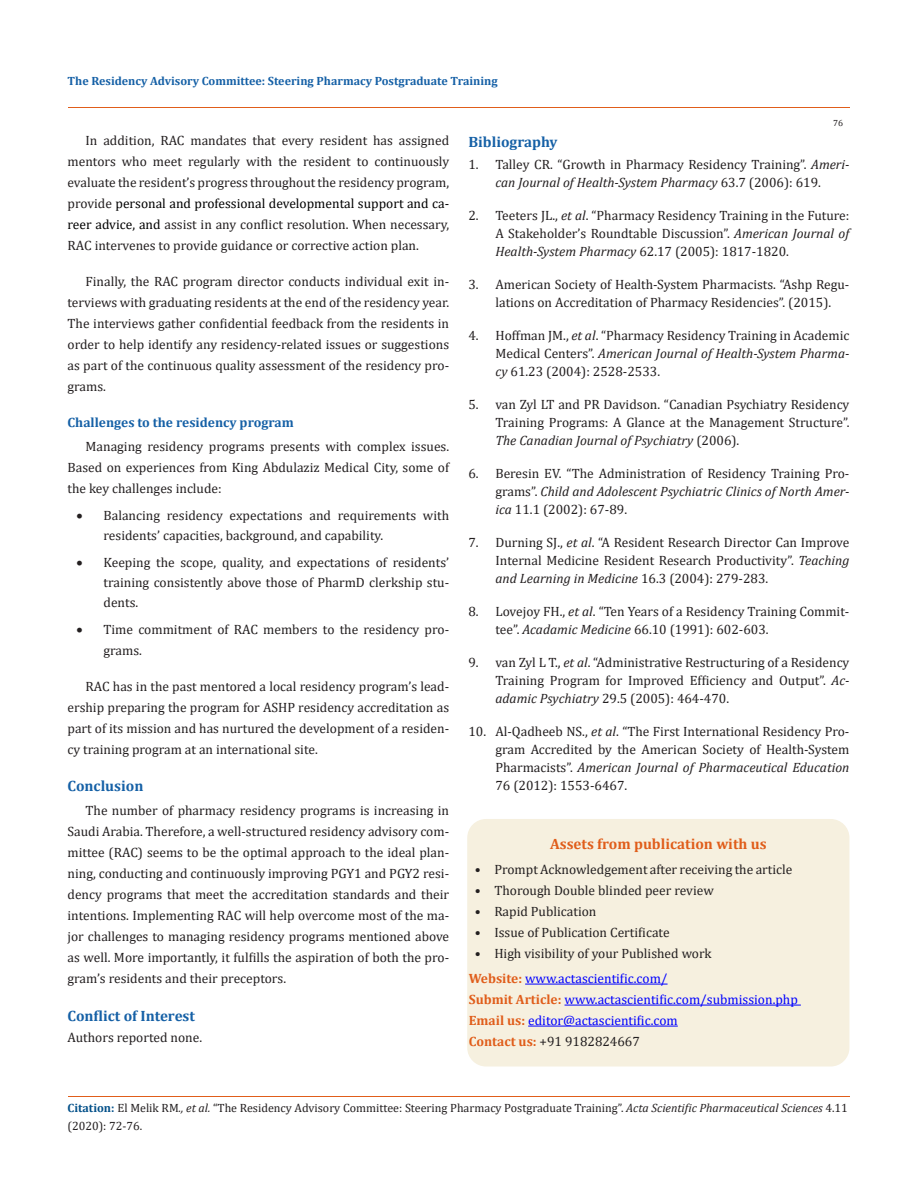
<style>
.page{position:relative;width:917px;height:1188px;background:#fff}
.page>*{position:absolute;margin:0;border:0;box-sizing:border-box;transform-origin:0 0}
.No_Spacing{font:700 15px "Cambria";color:#1560a6}
.t1{font:700 15px "Cambria";color:#e05d1a}
.No_Spacing-2{font:13.5px/21px "Cambria";color:#231f20;text-align:justify}
.t2{font:13.5px "Cambria";color:#00f}
.t3{font:700 13.5px "Cambria";color:#1560a6}
.t4{font:12px/18px "Cambria";color:#231f20}
.t5{font:700 12px "Cambria";color:#1560a6}
.t6{font:9px "Cambria";color:#231f20}
.s1{color:#000}
.s2{font-style:italic}
.s3{font-weight:700;color:#e05d1a}
.s4{font-weight:700;color:#035089}
</style>
<div class="page">
<div style="left:468px;top:820px;width:380px;height:246px;background:#f6f0df;border-radius:18px"></div>
<div style="left:467px;top:819px;width:382px;height:247px;border:2px solid #f6f0df;border-radius:18px"></div>
<hr style="left:525px;top:984px;width:142px;height:1px;background:#00f">
<hr style="left:564px;top:1005px;width:236px;height:1px;background:#00f">
<hr style="left:528px;top:1026px;width:149px;height:1px;background:#00f">
<hr style="left:68px;top:108px;width:781px;height:1px;background:#e05d1a">
<hr style="left:68px;top:1096px;width:781px;height:1px;background:#e05d1a">
<p class="t5" style="left:68px;top:73px;width:432px">The Residency Advisory Committee: Steering Pharmacy Postgraduate Training</p>
<p class="t6" style="left:833px;top:118px;width:11px">76</p>
<p class="No_Spacing-2" style="left:68px;top:130px;width:383px;text-indent:18px">In addition, RAC mandates that every resident has assigned mentors who meet regularly with the resident to continuously evaluate the resident’s progress throughout the residency program, provide <span class="s1">personal and professional developmental support and ca&shy;reer advice, and</span> assist in any conflict resolution. When necessary, RAC intervenes to provide guidance or corrective action plan.</p>
<p class="No_Spacing-2" style="left:68px;top:271px;width:383px;text-indent:18px">Finally, the RAC program director conducts individual exit in&shy;terviews with graduating residents at the end of the residency year.<br>The interviews gather confidential feedback from the residents in order to help identify any residency-related issues or suggestions as part of the continuous quality assessment of the residency pro&shy;grams.</p>
<p class="t3" style="left:68px;top:412px;width:228px">Challenges to the residency program</p>
<p class="No_Spacing-2" style="left:68px;top:435px;width:383px;text-indent:18px">Managing residency programs presents with complex issues.<br>Based on experiences from King Abdulaziz Medical City, some of the key challenges include:</p>
<p class="No_Spacing-2" style="left:104px;top:505px;width:347px;line-height:20.2px;text-indent:-27px">• Balancing residency expectations and requirements with residents’ capacities, background, and capability.</p>
<p class="No_Spacing-2" style="left:104px;top:552px;width:347px;line-height:20.2px;text-indent:-27px">• Keeping the scope, quality, and expectations of residents’ training consistently above those of PharmD clerkship stu&shy;dents.</p>
<p class="No_Spacing-2" style="left:104px;top:620px;width:347px;line-height:20.2px;text-indent:-27px">• Time commitment of RAC members to the residency pro&shy;grams.</p>
<p class="No_Spacing-2" style="left:68px;top:675px;width:383px;text-indent:18px">RAC has in the past mentored a local residency program’s lead&shy;ership preparing the program for ASHP residency accreditation as part of its mission and has nurtured the development of a residen&shy;cy training program at an international site.</p>
<p class="No_Spacing" style="left:68px;top:775px;width:77px">Conclusion</p>
<p class="No_Spacing-2" style="left:68px;top:800px;width:383px;text-indent:18px">The number of pharmacy residency programs is increasing in Saudi Arabia. Therefore, a well-structured residency advisory com&shy;mittee (RAC) seems to be the optimal approach to the ideal plan&shy;ning, conducting and continuously improving PGY1 and PGY2 resi&shy;dency programs that meet the accreditation standards and their intentions. Implementing RAC will help overcome most of the ma&shy;jor challenges to managing residency programs mentioned above as well. More importantly, it fulfills the aspiration of both the pro&shy;gram’s residents and their preceptors.</p>
<p class="No_Spacing" style="left:68px;top:1005px;width:129px">Conflict of Interest</p>
<p class="No_Spacing-2" style="left:68px;top:1026px;width:136px">Authors reported none.</p>
<p class="No_Spacing" style="left:468px;top:131px;width:91px">Bibliography</p>
<p class="No_Spacing-2" style="left:468px;top:155px;width:382px;line-height:18px;text-align:center">1. Talley CR. “Growth in Pharmacy Residency Training”. <span class="s2">Ameri&shy;can Journal of Health-System Pharmacy</span> 63.7 (2006): 619.</p>
<p class="No_Spacing-2" style="left:495px;top:206px;width:355px;line-height:18px;text-indent:-27px">2. Teeters JL., <span class="s2">et al</span>. “Pharmacy Residency Training in the Future:<br>A Stakeholder’s Roundtable Discussion”. <span class="s2">American Journal of Health-System Pharmacy</span> 62.17 (2005): 1817-1820.</p>
<p class="No_Spacing-2" style="left:495px;top:275px;width:355px;line-height:18px;text-indent:-27px">3. American Society of Health-System Pharmacists. “Ashp Regu&shy;lations on Accreditation of Pharmacy Residencies”. (2015).</p>
<p class="No_Spacing-2" style="left:495px;top:326px;width:355px;line-height:18px;text-indent:-27px">4. Hoffman JM., <span class="s2">et al</span>. “Pharmacy Residency Training in Academic Medical Centers”. <span class="s2">American Journal of Health-System Pharma&shy;cy</span> 61.23 (2004): 2528-2533.</p>
<p class="No_Spacing-2" style="left:495px;top:395px;width:355px;line-height:18px;text-indent:-27px">5. van Zyl LT and PR Davidson. “Canadian Psychiatry Residency Training Programs: A Glance at the Management Structure”.<br><span class="s2">The Canadian Journal of Psychiatry</span> (2006).</p>
<p class="No_Spacing-2" style="left:495px;top:464px;width:355px;line-height:18px;text-indent:-27px">6. Beresin EV. “The Administration of Residency Training Pro&shy;grams”. <span class="s2">Child and Adolescent Psychiatric Clinics of North Amer&shy;ica</span> 11.1 (2002): 67-89.</p>
<p class="No_Spacing-2" style="left:495px;top:533px;width:355px;line-height:18px;text-indent:-27px">7. Durning SJ., <span class="s2">et al</span>. “A Resident Research Director Can Improve Internal Medicine Resident Research Productivity”. <span class="s2">Teaching and Learning in Medicine</span> 16.3 (2004): 279-283.</p>
<p class="No_Spacing-2" style="left:495px;top:602px;width:355px;line-height:18px;text-indent:-27px">8. Lovejoy FH., <span class="s2">et al</span>. “Ten Years of a Residency Training Commit&shy;tee”. <span class="s2">Acadamic Medicine</span> 66.10 (1991): 602-603.</p>
<p class="No_Spacing-2" style="left:495px;top:653px;width:355px;line-height:18px;text-indent:-27px">9. van Zyl L T., <span class="s2">et al</span>. “Administrative Restructuring of a Residency Training Program for Improved Efficiency and Output”. <span class="s2">Ac&shy;adamic Psychiatry</span> 29.5 (2005): 464-470.</p>
<p class="No_Spacing-2" style="left:495px;top:722px;width:355px;line-height:18px;text-indent:-27px">10. Al-Qadheeb NS., <span class="s2">et al</span>. “The First International Residency Pro&shy;gram Accredited by the American Society of Health-System Pharmacists”. <span class="s2">American Journal of Pharmaceutical Education </span>76 (2012): 1553-6467.</p>
<p class="t1" style="left:550px;top:833px;width:218px">Assets from publication with us</p>
<p class="No_Spacing-2" style="left:475px;top:858px;width:319px">• Prompt Acknowledgement after receiving the article</p>
<p class="No_Spacing-2" style="left:475px;top:879px;width:240px">• Thorough Double blinded peer review</p>
<p class="No_Spacing-2" style="left:475px;top:900px;width:123px">• Rapid Publication</p>
<p class="No_Spacing-2" style="left:475px;top:921px;width:196px">• Issue of Publication Certificate</p>
<p class="No_Spacing-2" style="left:475px;top:942px;width:238px">• High visibility of your Published work</p>
<p class="t2" style="left:468px;top:971px;width:200px"><span class="s3">Website:</span> www.actascientific.com/</p>
<p class="t2" style="left:468px;top:992px;width:330px"><span class="s3">Submit Article:</span> www.actascientific.com/submission.php</p>
<p class="t2" style="left:468px;top:1013px;width:210px"><span class="s3">Email us:</span> editor@actascientific.com</p>
<p class="No_Spacing-2" style="left:468px;top:1031px;width:173px"><span class="s3">Contact us:</span> +91 9182824667</p>
<p class="t4" style="left:68px;top:1099px;width:781px"><span class="s4">Citation:</span> El Melik RM<span class="s2">., et al.</span> “The Residency Advisory Committee: Steering Pharmacy Postgraduate Training”. <span class="s2">Acta Scientific Pharmaceutical Sciences</span> 4.11 (2020): 72-76.</p>
</div>
